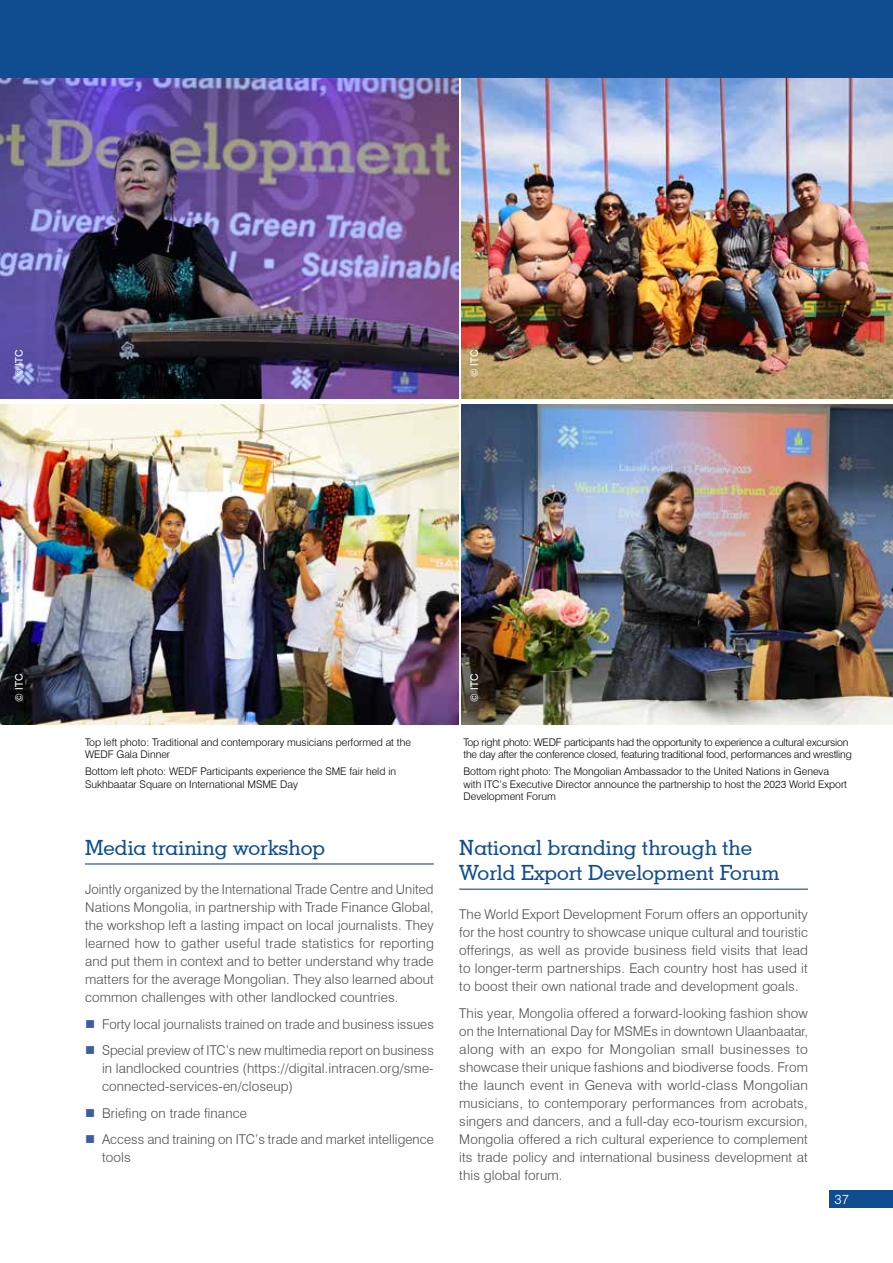
<style>
.page{position:relative;width:893px;height:1263px;background:#fff}
.page>*{position:absolute;margin:0;border:0;box-sizing:border-box;transform-origin:0 0}
.t1{font:500 21px/25.2px "Geometric Slab 703 BT";color:#104c90}
.t2{font:300 13.5px/18px "Swiss 721 BT";letter-spacing:.01em;color:#4d4d4f;text-align:justify}
.t3{font:300 13.5px "Swiss 721 BT";color:#fff}
.t4{font:300 10.5px/12.6px "Swiss 721 BT";color:#000}
.t5{font:300 10.5px/12.6px "Swiss 721 BT";letter-spacing:-.02em;color:#000}
.t6{font:10.5px "Swiss 721 BT";letter-spacing:-.005em;color:#fff}
</style>
<div class="page">
<div style="left:0;top:0;width:893px;height:78px;background:#104c90"></div>
<hr style="left:85px;top:863px;width:349px;height:1px;background:#104c90">
<hr style="left:459px;top:889px;width:349px;height:1px;background:#104c90">
<img style="left:462px;top:78px;width:431px;height:320px">
<img style="left:462px;top:404px;width:431px;height:320px">
<img style="left:0;top:78px;width:458px;height:320px">
<img style="left:0;top:404px;width:458px;height:320px">
<div style="left:829px;top:1191px;width:64px;height:17px;background:#104c90"></div>
<p class="t6" style="left:13px;top:377px;width:29px;rotate:-90deg">© ITC</p>
<p class="t6" style="left:468px;top:377px;width:29px;rotate:-90deg">© ITC</p>
<p class="t6" style="left:13px;top:615px;width:29px;rotate:-90deg">© ITC</p>
<p class="t6" style="left:13px;top:702px;width:29px;rotate:-90deg">© ITC</p>
<p class="t6" style="left:468px;top:702px;width:29px;rotate:-90deg">© ITC</p>
<p class="t4" style="left:85px;top:736px;width:327px">Top left photo: Traditional and contemporary musicians performed at the<br>WEDF Gala Dinner</p>
<p class="t4" style="left:85px;top:765px;width:313px">Bottom left photo: WEDF Participants experience the SME fair held in<br>Sukhbaatar Square on International MSME Day</p>
<h1 class="t1" style="left:85px;top:835px;width:242px">Media training workshop</h1>
<p class="t2" style="left:85px;top:880px;width:350px">Jointly organized by the International Trade Centre and United Nations Mongolia, in partnership with Trade Finance Global, the workshop left a lasting impact on local journalists. They learned how to gather useful trade statistics for reporting and put them in context and to better understand why trade matters for the average Mongolian. They also learned about common challenges with other landlocked countries.</p>
<p class="t2" style="left:102px;top:1010px;width:333px;line-height:26.5px">Forty local journalists trained on trade and business issues<br>Special preview of ITC’s new multimedia report on business</p>
<p class="t2" style="left:102px;top:1059px;width:333px">in landlocked countries (https://digital.intracen.org/sme&shy;connected-services-en/closeup)</p>
<p class="t2" style="left:102px;top:1099px;width:333px;line-height:26.5px">Briefing on trade finance<br>Access and training on ITC’s trade and market intelligence</p>
<p class="t2" style="left:102px;top:1148px;width:30px">tools</p>
<p class="t5" style="left:463px;top:736px;width:390px">Top right photo: WEDF participants had the opportunity to experience a cultural excursion the day after the conference closed, featuring traditional food, performances and wrestling</p>
<p class="t4" style="left:463px;top:765px;width:385px">Bottom right photo: The Mongolian Ambassador to the United Nations in Geneva with ITC’s Executive Director announce the partnership to host the 2023 World Export<br>Development Forum</p>
<h1 class="t1" style="left:459px;top:835px;width:322px">National branding through the<br>World Export Development Forum</h1>
<p class="t2" style="left:459px;top:905px;width:350px">The World Export Development Forum offers an opportunity for the host country to showcase unique cultural and touristic offerings, as well as provide business field visits that lead to longer-term partnerships. Each country host has used it to boost their own national trade and development goals.</p>
<p class="t2" style="left:459px;top:1004px;width:350px">This year, Mongolia offered a forward-looking fashion show on the International Day for MSMEs in downtown Ulaanbaatar, along with an expo for Mongolian small businesses to showcase their unique fashions and biodiverse foods. From the launch event in Geneva with world-class Mongolian musicians, to contemporary performances from acrobats, singers and dancers, and a full-day eco-tourism excursion, Mongolia offered a rich cultural experience to complement its trade policy and international business development at this global forum.</p>
<p class="t3" style="left:834px;top:1191px;width:16px">37</p>
</div>
